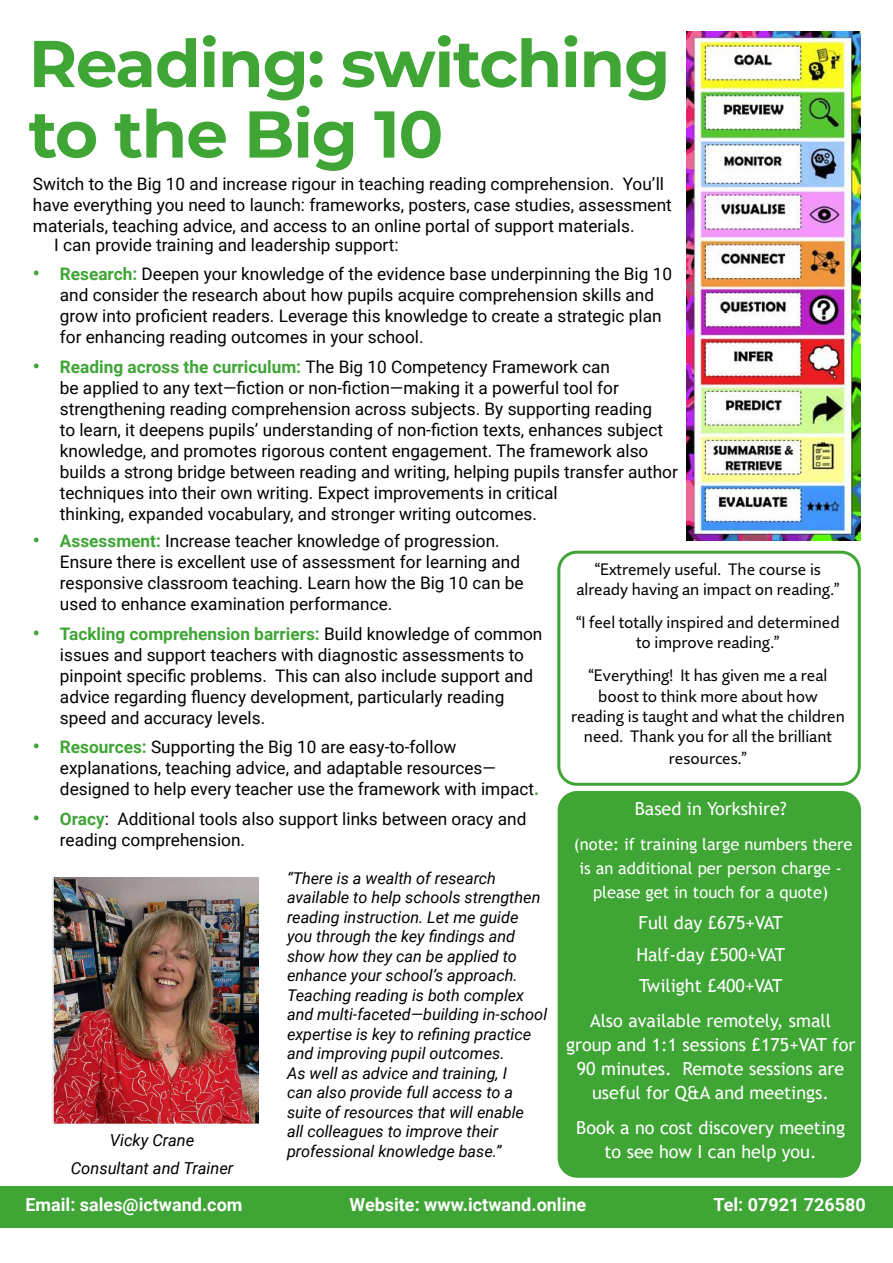
<style>
.page{position:relative;width:893px;height:1263px;background:#fff}
.page>*{position:absolute;margin:0;border:0;box-sizing:border-box;transform-origin:0 0}
.t1{font:700 66px/70.5px "Montserrat";letter-spacing:-.02em;color:#3fa535}
.t2{font:18px/24px "Trebuchet MS";color:#fff;text-align:center}
.t3{font:700 18px "Roboto";color:#fff}
.t4{font:17.25px/21px "Roboto";color:#000}
.t5{font:16.5px/20.5px "Quire Sans Pro";color:#000;text-align:center}
.t6{font:16.5px/24px "Trebuchet MS";color:#fff;text-align:center}
.t7{font:italic 16.5px/28.3px "Roboto";color:#000;text-align:center}
.t8{font:italic 16.2px/19.5px "Roboto";color:#000}
.s1{font-weight:700;font-size:19.5px;color:#3fa535}
.s2{font-weight:700;color:#3fa535}
</style>
<div class="page">
<div style="left:0;top:1186px;width:893px;height:41px;background:#3fa535"></div>
<div style="left:557px;top:551px;width:304px;height:235px;border:3px solid #3fa535;border-radius:18px"></div>
<div style="left:559px;top:792px;width:301px;height:384px;background:#3fa535;border-radius:18px"></div>
<div style="left:558px;top:791px;width:303px;height:387px;border:3px solid #3fa535;border-radius:18px"></div>
<img style="left:687px;top:31px;width:173px;height:510px">
<img style="left:53px;top:877px;width:205px;height:246px">
<h1 class="t1" style="left:29px;top:25px;width:643px">Reading: switching to the Big 10</h1>
<p class="t4" style="left:33px;top:173px;width:640px">Switch to the Big 10 and increase rigour in teaching reading comprehension. You’ll have everything you need to launch: frameworks, posters, case studies, assessment materials, teaching advice, and access to an online portal of support materials.</p>
<p class="t4" style="left:54px;top:234px;width:346px">I can provide training and leadership support:</p>
<p class="t4" style="left:60px;top:263px;width:614px;text-indent:-27px"><span class="s1">•</span> <span class="s2">Research:</span> Deepen your knowledge of the evidence base underpinning the Big 10 and consider the research about how pupils acquire comprehension skills and grow into proficient readers. Leverage this knowledge to create a strategic plan for enhancing reading outcomes in your school.</p>
<p class="t4" style="left:60px;top:356px;width:619px;text-indent:-27px"><span class="s1">•</span> <span class="s2">Reading across the curriculum:</span> The Big 10 Competency Framework can<br>be applied to any text—fiction or non-fiction—making it a powerful tool for strengthening reading comprehension across subjects. By supporting reading<br>to learn, it deepens pupils’ understanding of non-fiction texts, enhances subject knowledge, and promotes rigorous content engagement. The framework also builds a strong bridge between reading and writing, helping pupils transfer author techniques into their own writing. Expect improvements in critical<br>thinking, expanded vocabulary, and stronger writing outcomes.</p>
<p class="t4" style="left:60px;top:530px;width:465px;text-indent:-27px"><span class="s1">•</span> <span class="s2">Assessment:</span> Increase teacher knowledge of progression.<br>Ensure there is excellent use of assessment for learning and responsive classroom teaching. Learn how the Big 10 can be used to enhance examination performance.</p>
<p class="t4" style="left:60px;top:623px;width:484px;text-indent:-27px"><span class="s1">•</span> <span class="s2">Tackling comprehension barriers:</span> Build knowledge of common issues and support teachers with diagnostic assessments to pinpoint specific problems. This can also include support and advice regarding fluency development, particularly reading speed and accuracy levels.</p>
<p class="t4" style="left:60px;top:736px;width:481px;text-indent:-27px"><span class="s1">•</span> <span class="s2">Resources:</span> Supporting the Big 10 are easy-to-follow explanations, teaching advice, and adaptable resources— designed to help every teacher use the framework with impact<span class="s2">.</span></p>
<p class="t4" style="left:60px;top:808px;width:468px;text-indent:-27px"><span class="s1">•</span> <span class="s2">Oracy</span>: Additional tools also support links between oracy and reading comprehension.</p>
<p class="t8" style="left:287px;top:868px;width:262px">“There is a wealth of research available to help schools strengthen reading instruction. Let me guide you through the key findings and show how they can be applied to enhance your school’s approach.<br>Teaching reading is both complex and multi-faceted—building in-school expertise is key to refining practice and improving pupil outcomes.<br>As well as advice and training, I<br>can also provide full access to a suite of resources that will enable<br>all colleagues to improve their professional knowledge base.”</p>
<p class="t7" style="left:71px;top:1125px;width:164px">Vicky Crane<br>Consultant and Trainer</p>
<p class="t5" style="left:576px;top:559px;width:265px">“Extremely useful. The course is already having an impact on reading.”</p>
<p class="t5" style="left:576px;top:612px;width:265px">“I feel totally inspired and determined to improve reading.”</p>
<p class="t5" style="left:571px;top:665px;width:275px">“Everything! It has given me a real boost to think more about how reading is taught and what the children need. Thank you for all the brilliant resources.”</p>
<p class="t2" style="left:635px;top:796px;width:153px">Based in Yorkshire?</p>
<p class="t6" style="left:574px;top:831px;width:280px">(note: if training large numbers there is an additional per person charge - please get in touch for a quote)</p>
<p class="t2" style="left:636px;top:907px;width:150px;line-height:31.7px;text-align:left">Full day £675+VAT<br>Half-day £500+VAT<br>Twilight £400+VAT</p>
<p class="t2" style="left:566px;top:1008px;width:291px">Also available remotely, small group and 1:1 sessions £175+VAT for<br>90 minutes. Remote sessions are useful for Q&amp;A and meetings.</p>
<p class="t2" style="left:576px;top:1115px;width:270px">Book a no cost discovery meeting to see how I can help you.</p>
<p class="t3" style="left:26px;top:1192px;width:218px">Email: sales@ictwand.com</p>
<p class="t3" style="left:350px;top:1192px;width:238px">Website: www.ictwand.online</p>
<p class="t3" style="left:713px;top:1192px;width:154px">Tel: 07921 726580</p>
</div>
